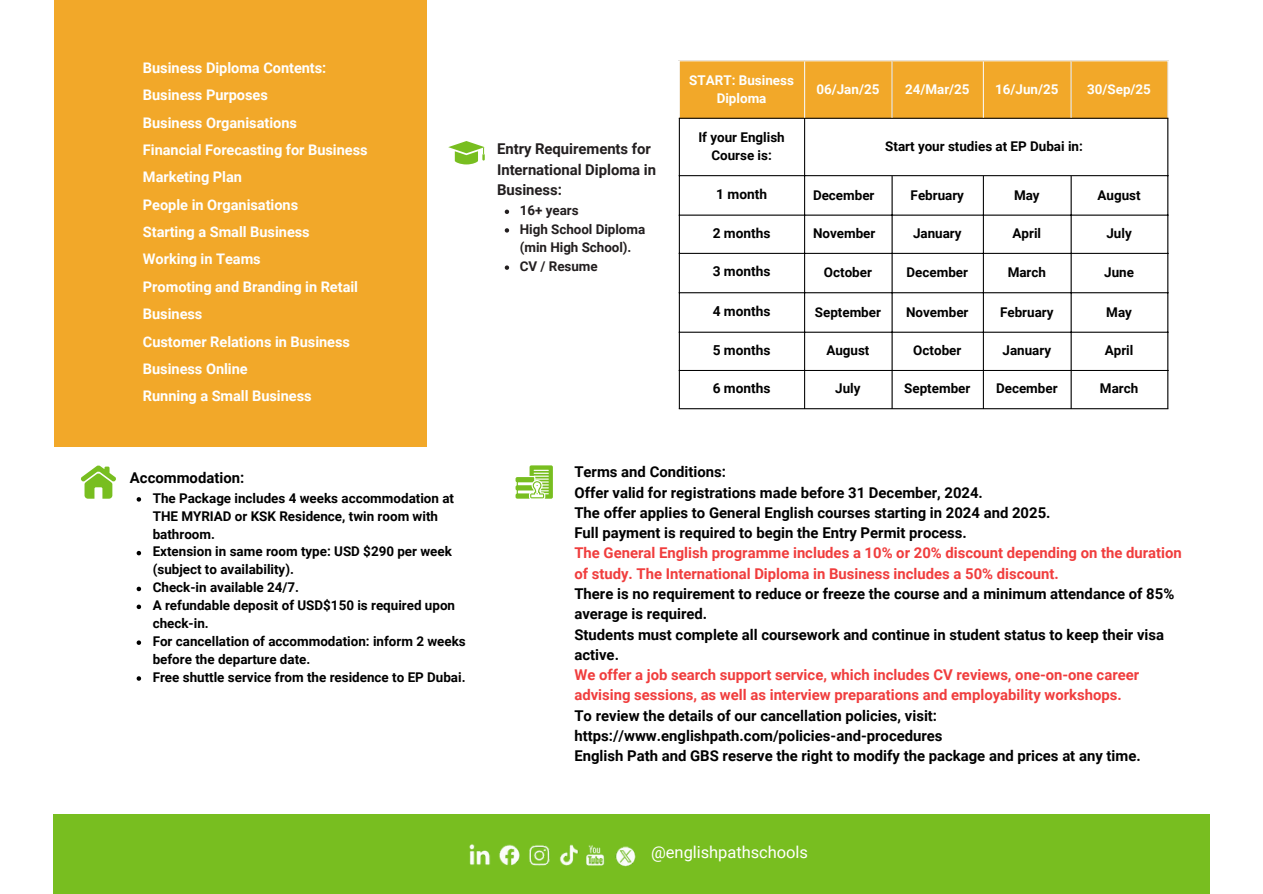
<style>
.page{position:relative;width:1263px;height:894px;background:#fff}
.page>*{position:absolute;margin:0;border:0;box-sizing:border-box;transform-origin:0 0}
.t1{font:16.5px "Roboto";color:#fff}
.t2{font:700 14.85px/20.2px "Roboto";color:#000}
.t3{font:700 14.85px/20.9px "Roboto";letter-spacing:-.005em;color:#231f20}
.t4{font:700 14.55px/27.3px "Roboto";letter-spacing:-.005em;color:#fff}
.t5{font:700 13.65px "Roboto";color:#000}
.t6{font:700 13.35px/17.9px "Roboto";color:#000}
.t7{font:700 13.35px/17.9px "Roboto";color:#fefffe;text-align:center}
.t8{font:700 13.35px/18.6px "Roboto";letter-spacing:-.005em;color:#231f20}
.s1{color:#f03d3d}
</style>
<div class="page">
<div style="left:53px;top:814px;width:1156px;height:79px;background:#78be20"></div>
<div style="left:54px;top:0;width:372px;height:446px;background:#f2a829"></div>
<div style="left:680px;top:61px;width:487px;height:57px;background:#f2a829"></div>
<hr style="left:679px;top:119px;width:1px;height:289px;background:#000">
<hr style="left:804px;top:119px;width:1px;height:289px;background:#000">
<hr style="left:891px;top:176px;width:1px;height:232px;background:#000">
<hr style="left:983px;top:176px;width:1px;height:232px;background:#000">
<hr style="left:1071px;top:176px;width:1px;height:232px;background:#000">
<hr style="left:1167px;top:119px;width:1px;height:289px;background:#000">
<hr style="left:679px;top:118px;width:489px;height:1px;background:#000">
<hr style="left:679px;top:175px;width:489px;height:1px;background:#000">
<hr style="left:679px;top:214px;width:489px;height:1px;background:#000">
<hr style="left:679px;top:253px;width:489px;height:1px;background:#000">
<hr style="left:679px;top:292px;width:489px;height:1px;background:#000">
<hr style="left:679px;top:331px;width:489px;height:1px;background:#000">
<hr style="left:679px;top:370px;width:489px;height:1px;background:#000">
<hr style="left:679px;top:408px;width:489px;height:1px;background:#000">
<hr style="left:804px;top:61px;width:1px;height:57px;background:#fefffe">
<hr style="left:891px;top:61px;width:1px;height:57px;background:#fefffe">
<hr style="left:983px;top:61px;width:1px;height:57px;background:#fefffe">
<hr style="left:1071px;top:61px;width:1px;height:57px;background:#fefffe">
<svg style="left:81px;top:465px;width:35px;height:33px"></svg>
<svg style="left:515px;top:465px;width:38px;height:33px"></svg>
<img style="left:469px;top:844px;width:167px;height:23px">
<svg style="left:448px;top:141px;width:36px;height:23px"></svg>
<svg style="left:505px;top:209px;width:4px;height:5px"></svg>
<svg style="left:505px;top:228px;width:4px;height:4px"></svg>
<svg style="left:505px;top:265px;width:4px;height:5px"></svg>
<svg style="left:137px;top:497px;width:4px;height:4px"></svg>
<svg style="left:137px;top:550px;width:4px;height:5px"></svg>
<svg style="left:137px;top:586px;width:4px;height:5px"></svg>
<svg style="left:137px;top:604px;width:4px;height:5px"></svg>
<svg style="left:137px;top:640px;width:4px;height:4px"></svg>
<svg style="left:137px;top:676px;width:4px;height:4px"></svg>
<p class="t4" style="left:143px;top:54px;width:226px">Business Diploma Contents:<br>Business Purposes<br>Business Organisations<br>Financial Forecasting for Business<br>Marketing Plan<br>People in Organisations<br>Starting a Small Business<br>Working in Teams<br>Promoting and Branding in Retail<br>Business<br>Customer Relations in Business<br>Business Online<br>Running a Small Business</p>
<p class="t2" style="left:130px;top:467px;width:116px">Accommodation:</p>
<p class="t6" style="left:153px;top:489px;width:303px">The Package includes 4 weeks accommodation at<br>THE MYRIAD or KSK Residence, twin room with bathroom.</p>
<p class="t6" style="left:153px;top:543px;width:301px">Extension in same room type: USD $290 per week (subject to availability).</p>
<p class="t6" style="left:153px;top:578px;width:148px">Check-in available 24/7.</p>
<p class="t6" style="left:153px;top:596px;width:304px">A refundable deposit of USD$150 is required upon check-in.</p>
<p class="t6" style="left:153px;top:632px;width:315px">For cancellation of accommodation: inform 2 weeks before the departure date.</p>
<p class="t6" style="left:153px;top:668px;width:314px">Free shuttle service from the residence to EP Dubai.</p>
<p class="t3" style="left:497px;top:138px;width:160px">Entry Requirements for<br>International Diploma in<br>Business:</p>
<p class="t8" style="left:520px;top:201px;width:60px">16+ years</p>
<p class="t8" style="left:520px;top:220px;width:127px">High School Diploma (min High School).</p>
<p class="t8" style="left:520px;top:257px;width:79px">CV / Resume</p>
<h3 class="t7" style="left:689px;top:71px;width:106px">START: Business<br>Diploma</h3>
<p class="t7" style="left:816px;top:80px;width:64px">06/Jan/25</p>
<p class="t7" style="left:905px;top:80px;width:66px">24/Mar/25</p>
<h1 class="t7" style="left:995px;top:80px;width:65px">16/Jun/25</h1>
<p class="t7" style="left:1087px;top:80px;width:65px">30/Sep/25</p>
<p class="t6" style="left:698px;top:129px;width:88px;text-align:center">If your English<br>Course is:</p>
<p class="t6" style="left:885px;top:138px;width:199px">Start your studies at EP Dubai in:</p>
<p class="t5" style="left:716px;top:186px;width:52px">1 month</p>
<p class="t6" style="left:813px;top:186px;width:63px">December</p>
<p class="t6" style="left:911px;top:186px;width:55px">February</p>
<h1 class="t6" style="left:1014px;top:186px;width:27px">May</h1>
<p class="t6" style="left:1097px;top:186px;width:45px">August</p>
<p class="t5" style="left:713px;top:225px;width:59px">2 months</p>
<p class="t6" style="left:813px;top:224px;width:64px">November</p>
<p class="t6" style="left:913px;top:224px;width:50px">January</p>
<p class="t6" style="left:1012px;top:224px;width:30px">April</p>
<p class="t6" style="left:1106px;top:224px;width:27px">July</p>
<p class="t5" style="left:713px;top:263px;width:59px">3 months</p>
<p class="t6" style="left:824px;top:264px;width:50px">October</p>
<p class="t6" style="left:906px;top:264px;width:63px">December</p>
<p class="t6" style="left:1008px;top:264px;width:40px">March</p>
<p class="t6" style="left:1104px;top:264px;width:31px">June</p>
<p class="t5" style="left:713px;top:303px;width:59px">4 months</p>
<p class="t6" style="left:815px;top:303px;width:68px">September</p>
<p class="t6" style="left:906px;top:303px;width:64px">November</p>
<p class="t6" style="left:1000px;top:303px;width:55px">February</p>
<p class="t6" style="left:1106px;top:303px;width:27px">May</p>
<p class="t5" style="left:713px;top:342px;width:59px">5 months</p>
<p class="t6" style="left:826px;top:341px;width:45px">August</p>
<p class="t6" style="left:913px;top:341px;width:50px">October</p>
<p class="t6" style="left:1003px;top:341px;width:50px">January</p>
<p class="t6" style="left:1105px;top:341px;width:30px">April</p>
<p class="t5" style="left:713px;top:380px;width:59px">6 months</p>
<p class="t6" style="left:835px;top:380px;width:27px">July</p>
<p class="t6" style="left:904px;top:380px;width:68px">September</p>
<p class="t6" style="left:996px;top:380px;width:63px">December</p>
<p class="t6" style="left:1100px;top:380px;width:40px">March</p>
<p class="t2" style="left:574px;top:462px;width:609px">Terms and Conditions:<br>Offer valid for registrations made before 31 December, 2024.<br>The offer applies to General English courses starting in 2024 and 2025.<br>Full payment is required to begin the Entry Permit process.<br><span class="s1">The General English programme includes a 10% or 20% discount depending on the duration of study. The International Diploma in Business includes a 50% discount.<br></span>There is no requirement to reduce or freeze the course and a minimum attendance of 85% average is required.<br>Students must complete all coursework and continue in student status to keep their visa active.<br><span class="s1">We offer a job search support service, which includes CV reviews, one-on-one career advising sessions, as well as interview preparations and employability workshops.<br></span>To review the details of our cancellation policies, visit: https://www.englishpath.com/policies-and-procedures<br>English Path and GBS reserve the right to modify the package and prices at any time.</p>
<p class="t1" style="left:651px;top:842px;width:158px">@englishpathschools</p>
</div>
